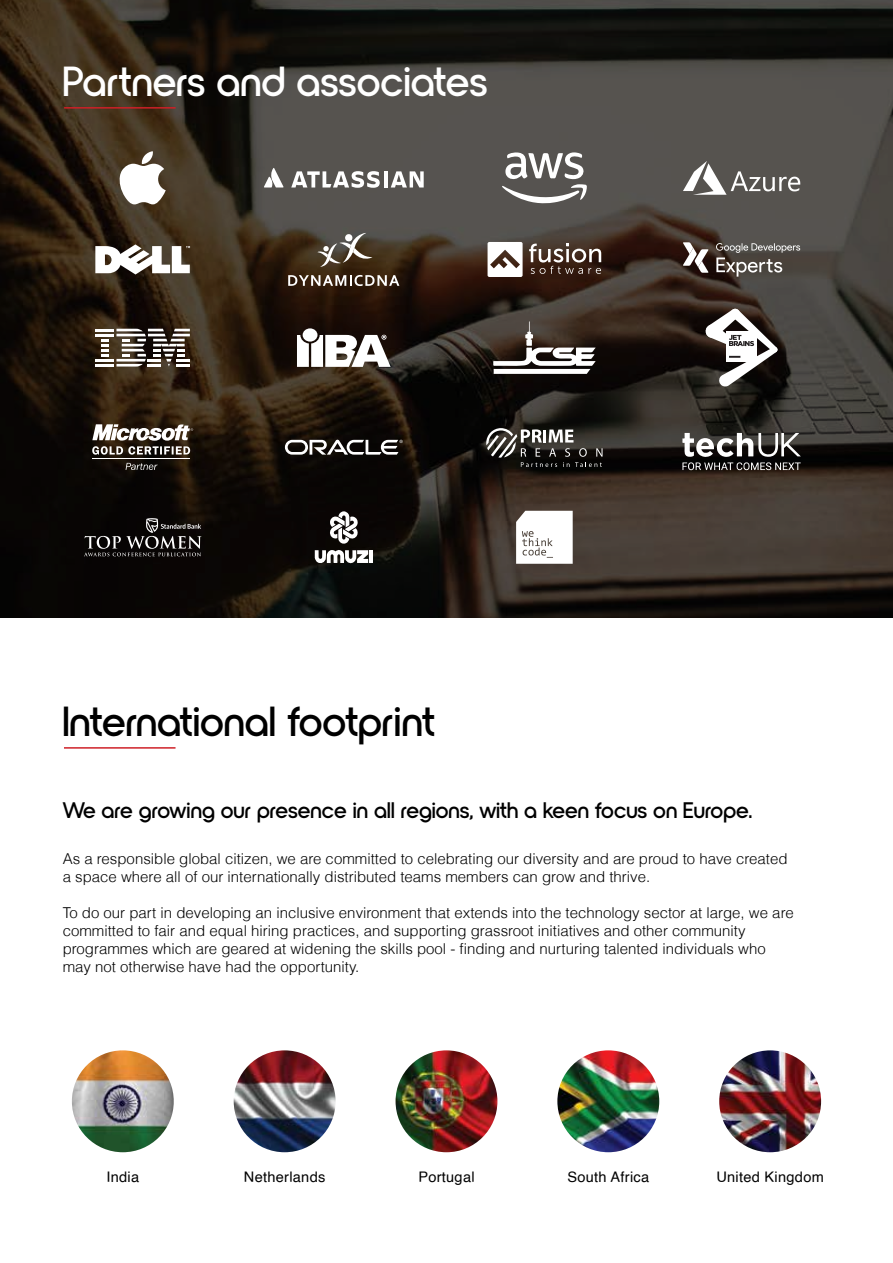
<style>
.page{position:relative;width:893px;height:1263px;background:#fff}
.page>*{position:absolute;margin:0;border:0;box-sizing:border-box;transform-origin:0 0}
.t1{font:600 42px "Nordique Pro";color:#000}
.t2{font:600 42px "Nordique Pro";color:#fff}
.t3{font:600 22.5px "Nordique Pro";color:#000}
.t4{font:300 15px/18px "Helvetica";color:#000}
.t5{font:14.55px "Helvetica";letter-spacing:.02em;color:#000}
</style>
<div class="page">
<svg style="left:0;top:0;width:893px;height:617px;background:#302922"></svg>
<hr style="left:64px;top:107px;width:112px;height:2px;background:#ce2027">
<img style="left:234px;top:1050px;width:102px;height:102px;border-radius:51px">
<img style="left:557px;top:1050px;width:102px;height:102px;border-radius:51px">
<img style="left:396px;top:1050px;width:101px;height:102px;border-radius:51px">
<img style="left:719px;top:1050px;width:102px;height:102px;border-radius:51px">
<img style="left:72px;top:1050px;width:102px;height:102px;border-radius:51px">
<hr style="left:64px;top:747px;width:112px;height:2px;background:#ce2027">
<svg style="left:529px;top:244px;width:72px;height:30px;background:#69564d"></svg>
<svg style="left:488px;top:242px;width:35px;height:35px"></svg>
<svg style="left:502px;top:152px;width:85px;height:53px"></svg>
<svg style="left:493px;top:321px;width:103px;height:53px"></svg>
<svg style="left:84px;top:518px;width:118px;height:38px;background:#2d2b29"></svg>
<svg style="left:683px;top:242px;width:26px;height:31px"></svg>
<svg style="left:716px;top:243px;width:84px;height:34px;background:#6a645f"></svg>
<svg style="left:683px;top:161px;width:117px;height:34px"></svg>
<svg style="left:705px;top:309px;width:72px;height:78px"></svg>
<svg style="left:119px;top:151px;width:47px;height:53px"></svg>
<svg style="left:315px;top:550px;width:53px;height:14px"></svg>
<svg style="left:329px;top:511px;width:29px;height:33px"></svg>
<hr style="left:369px;top:550px;width:4px;height:13px;background:#fff">
<svg style="left:96px;top:329px;width:94px;height:38px"></svg>
<svg style="left:92px;top:424px;width:101px;height:46px"></svg>
<svg style="left:95px;top:244px;width:95px;height:30px"></svg>
<div style="left:303px;top:328px;width:14px;height:14px;background:#fff;border-radius:50%"></div>
<svg style="left:297px;top:335px;width:94px;height:32px"></svg>
<svg style="left:516px;top:511px;width:57px;height:53px"></svg>
<svg style="left:285px;top:440px;width:118px;height:15px"></svg>
<svg style="left:317px;top:233px;width:55px;height:34px;background:#6d6357"></svg>
<svg style="left:288px;top:275px;width:111px;height:11px"></svg>
<svg style="left:264px;top:168px;width:19px;height:19px"></svg>
<hr style="left:384px;top:171px;width:4px;height:16px;background:#fff">
<svg style="left:291px;top:171px;width:89px;height:17px"></svg>
<svg style="left:391px;top:171px;width:33px;height:16px"></svg>
<svg style="left:486px;top:428px;width:116px;height:39px;background:#484643"></svg>
<svg style="left:682px;top:433px;width:119px;height:38px"></svg>
<h1 class="t2" style="left:63px;top:57px;width:426px">Partners and associates</h1>
<h1 class="t1" style="left:63px;top:697px;width:373px">International footprint</h1>
<h2 class="t3" style="left:63px;top:797px;width:691px">We are growing our presence in all regions, with a keen focus on Europe.</h2>
<p class="t4" style="left:63px;top:849px;width:726px">As a responsible global citizen, we are committed to celebrating our diversity and are proud to have created a space where all of our internationally distributed teams members can grow and thrive.</p>
<p class="t4" style="left:63px;top:903px;width:732px">To do our part in developing an inclusive environment that extends into the technology sector at large, we are committed to fair and equal hiring practices, and supporting grassroot initiatives and other community programmes which are geared at widening the skills pool - finding and nurturing talented individuals who may not otherwise have had the opportunity.</p>
<p class="t5" style="left:106px;top:1166px;width:34px">India</p>
<p class="t5" style="left:244px;top:1166px;width:83px">Netherlands</p>
<p class="t5" style="left:418px;top:1166px;width:58px">Portugal</p>
<p class="t5" style="left:567px;top:1166px;width:83px">South Africa</p>
<p class="t5" style="left:716px;top:1166px;width:109px">United Kingdom</p>
</div>
